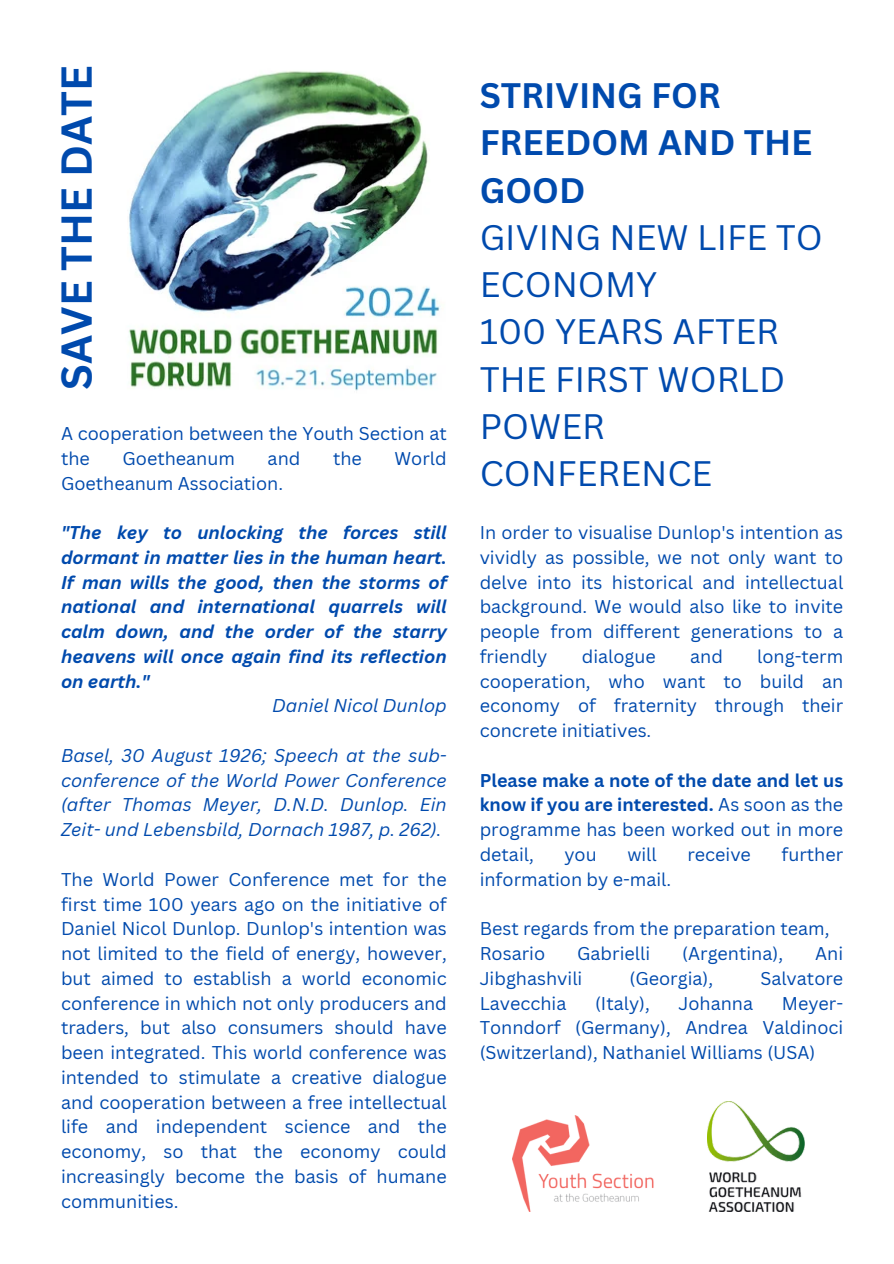
<style>
.page{position:relative;width:894px;height:1264px;background:#fff}
.page>*{position:absolute;margin:0;border:0;box-sizing:border-box;transform-origin:0 0}
.t1{font:700 42px "Canva Sans";color:#004aad}
.t2{font:34.5px/47.2px "Canva Sans";color:#004aad}
.t3{font:18px/24.8px "Canva Sans";color:#004aad;text-align:justify}
.t4{font:italic 700 18px/24.8px "Canva Sans";color:#004aad;text-align:justify}
.t5{font:italic 18px/24.8px "Canva Sans";color:#004aad;text-align:justify}
.t6{font:700 18px/24.8px "Canva Sans";color:#004aad;text-align:justify}
.s1{font-weight:700}
.s2{font-weight:400}
</style>
<div class="page">
<img style="left:129px;top:71px;width:311px;height:320px">
<img style="left:707px;top:1101px;width:97px;height:110px">
<img style="left:512px;top:1115px;width:142px;height:95px">
<p class="t1" style="left:47px;top:390px;width:326px;rotate:-90deg">SAVE THE DATE</p>
<p class="t3" style="left:61px;top:420px;width:387px">A cooperation between the Youth Section at the</p>
<p class="t3" style="left:122px;top:445px;width:114px">Goetheanum</p>
<p class="t3" style="left:267px;top:445px;width:34px">and</p>
<p class="t3" style="left:333px;top:445px;width:30px">the</p>
<p class="t3" style="left:394px;top:445px;width:54px">World</p>
<p class="t3" style="left:61px;top:470px;width:223px">Goetheanum Association.</p>
<p class="t4" style="left:61px;top:519px;width:387px">"The key to unlocking the forces still dormant in matter lies in the human heart.<br>If man wills the good, then the storms of national and international quarrels will calm down, and the order of the starry heavens will once again find its reflection on earth."</p>
<p class="t5" style="left:272px;top:693px;width:176px">Daniel Nicol Dunlop</p>
<p class="t5" style="left:61px;top:742px;width:387px">Basel, 30 August 1926; Speech at the sub&shy;conference of the World Power Conference (after Thomas Meyer, D.N.D. Dunlop. Ein Zeit- und Lebensbild, Dornach 1987, p. 262).</p>
<h2 class="t3" style="left:61px;top:866px;width:387px">The World Power Conference met for the first time 100 years ago on the initiative of Daniel Nicol Dunlop. Dunlop's intention was not limited to the field of energy, however, but aimed to establish a world economic conference in which not only producers and traders, but also consumers should have been integrated. This world conference was intended to stimulate a creative dialogue and cooperation between a free intellectual life and independent science and the economy, so that the economy could increasingly become the basis of humane communities.</h2>
<p class="t2" style="left:479px;top:71px;width:345px"><span class="s1">STRIVING FOR<br>FREEDOM AND THE<br>GOOD<br></span>GIVING NEW LIFE TO<br>ECONOMY<br>100 YEARS AFTER<br>THE FIRST WORLD<br>POWER<br>CONFERENCE</p>
<p class="t3" style="left:479px;top:519px;width:365px">In order to visualise Dunlop's intention as vividly as possible, we not only want to delve into its historical and intellectual background. We would also like to invite people from different generations to a friendly</p>
<p class="t3" style="left:479px;top:643px;width:365px;text-indent:277px">long-term cooperation, who want to build an economy of fraternity through their concrete initiatives.</p>
<p class="t6" style="left:479px;top:767px;width:365px">Please make a note of the date and let us know if you are interested. <span class="s2">As soon as the programme has been worked out in more detail,</span></p>
<p class="t3" style="left:581px;top:643px;width:76px">dialogue</p>
<p class="t3" style="left:690px;top:643px;width:34px">and</p>
<p class="t3" style="left:564px;top:841px;width:34px">you</p>
<p class="t3" style="left:627px;top:841px;width:31px">will</p>
<p class="t3" style="left:687px;top:841px;width:65px">receive</p>
<p class="t3" style="left:781px;top:841px;width:63px">further</p>
<p class="t3" style="left:479px;top:866px;width:193px">information by e-mail.</p>
<p class="t3" style="left:479px;top:915px;width:351px">Best regards from the preparation team,</p>
<p class="t3" style="left:479px;top:940px;width:67px">Rosario</p>
<p class="t3" style="left:577px;top:940px;width:74px">Gabrielli</p>
<p class="t3" style="left:682px;top:940px;width:102px">(Argentina),</p>
<p class="t3" style="left:815px;top:940px;width:30px">Ani</p>
<p class="t3" style="left:479px;top:965px;width:104px">Jibghashvili</p>
<p class="t3" style="left:629px;top:965px;width:85px">(Georgia),</p>
<p class="t3" style="left:760px;top:965px;width:84px">Salvatore</p>
<p class="t3" style="left:479px;top:990px;width:88px">Lavecchia</p>
<p class="t3" style="left:595px;top:990px;width:56px">(Italy),</p>
<p class="t3" style="left:678px;top:990px;width:76px">Johanna</p>
<p class="t3" style="left:479px;top:990px;width:365px;text-indent:302px">Meyer-Tonndorf (Germany), Andrea Valdinoci (Switzerland), Nathaniel Williams (USA)</p>
</div>
